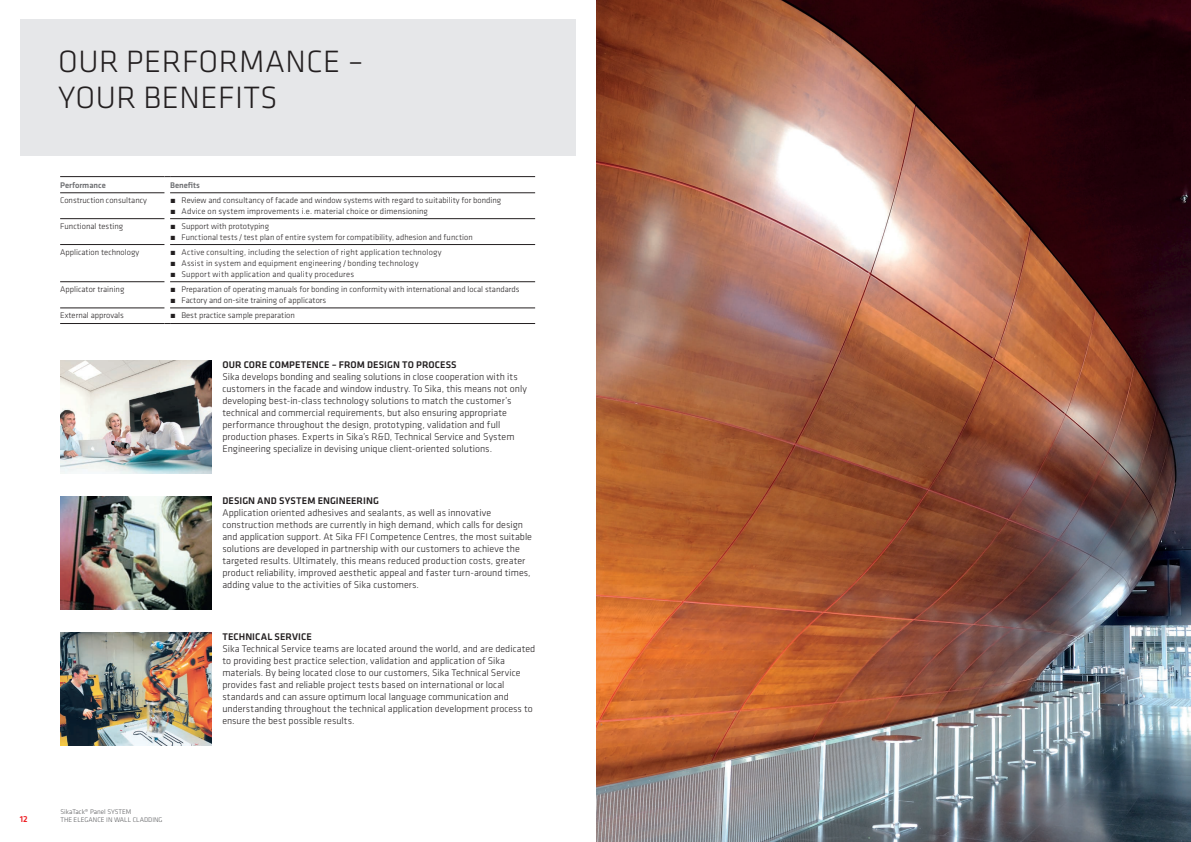
<style>
.page{position:relative;width:1191px;height:842px;background:#fff}
.page>*{position:absolute;margin:0;border:0;box-sizing:border-box;transform-origin:0 0}
.t1{font:300 32px/36px "Klavika";letter-spacing:.015em;color:#231f20}
.t2{font:300 10px/12px "Klavika";color:#231f20}
.t3{font:500 10px "Klavika";letter-spacing:.005em;color:#231f20}
.t4{font:500 9px "Klavika";color:#ee1d23}
.t5{font:300 8.5px/11px "Klavika";color:#231f20}
.t6{font:300 8.5px/11.1px "Klavika";letter-spacing:.02em;color:#231f20}
.t7{font:500 8.5px "Klavika";color:#6c6d70}
.t8{font:300 7px/8.4px "Klavika";color:#57585a}
</style>
<div class="page">
<div style="left:20px;top:20px;width:555px;height:136px;background:#e6e7e9"></div>
<img style="left:596px;top:0;width:595px;height:842px">
<img style="left:60px;top:496px;width:151px;height:113px">
<img style="left:60px;top:360px;width:151px;height:113px">
<img style="left:60px;top:632px;width:151px;height:113px">
<hr style="left:60px;top:218px;width:104px;height:1px;background:#231f20">
<hr style="left:170px;top:218px;width:365px;height:1px;background:#231f20">
<hr style="left:60px;top:244px;width:104px;height:1px;background:#231f20">
<hr style="left:170px;top:244px;width:365px;height:1px;background:#231f20">
<hr style="left:60px;top:282px;width:104px;height:1px;background:#231f20">
<hr style="left:170px;top:282px;width:365px;height:1px;background:#231f20">
<hr style="left:60px;top:308px;width:104px;height:1px;background:#231f20">
<hr style="left:170px;top:308px;width:365px;height:1px;background:#231f20">
<hr style="left:60px;top:193px;width:104px;height:1px;background:#231f20">
<hr style="left:170px;top:193px;width:365px;height:1px;background:#231f20">
<hr style="left:60px;top:176px;width:104px;height:1px;background:#231f20">
<hr style="left:170px;top:176px;width:365px;height:1px;background:#231f20">
<hr style="left:60px;top:323px;width:104px;height:1px;background:#231f20">
<hr style="left:170px;top:323px;width:365px;height:1px;background:#231f20">
<h1 class="t1" style="left:58px;top:43px;width:307px">OUR PERFORMANCE –<br>YOUR BENEFITS</h1>
<p class="t7" style="left:60px;top:180px;width:47px">Performance</p>
<p class="t7" style="left:170px;top:180px;width:31px">Benefits</p>
<p class="t5" style="left:60px;top:195px;width:88px">Construction consultancy</p>
<p class="t5" style="left:170px;top:195px;width:333px">́ Review and consultancy of facade and window systems with regard to suitability for bonding ́ Advice on system improvements i.e. material choice or dimensioning</p>
<p class="t5" style="left:60px;top:221px;width:65px">Functional testing</p>
<p class="t5" style="left:170px;top:221px;width:304px">́ Support with prototyping<br>́ Functional tests / test plan of entire system for compatibility, adhesion and function</p>
<p class="t5" style="left:60px;top:246px;width:81px">Application technology</p>
<p class="t6" style="left:170px;top:246px;width:273px">́ Active consulting, including the selection of right application technology ́ Assist in system and equipment engineering /bonding technology<br>́ Support with application and quality procedures</p>
<p class="t5" style="left:60px;top:284px;width:66px">Applicator training</p>
<p class="t5" style="left:170px;top:283px;width:351px;line-height:11.3px">́ Preparation of operating manuals for bonding in conformity with international and local standards ́ Factory and on-site training of applicators</p>
<p class="t5" style="left:60px;top:310px;width:65px">External approvals</p>
<p class="t5" style="left:170px;top:310px;width:126px">́ Best practice sample preparation</p>
<p class="t3" style="left:222px;top:357px;width:236px">OUR CORE COMPETENCE – FROM DESIGN TO PROCESS</p>
<p class="t2" style="left:222px;top:370px;width:306px">Sika develops bonding and sealing solutions in close cooperation with its customers in the facade and window industry. To Sika, this means not only developing best-in-class technology solutions to match the customer’s technical and commercial requirements, but also ensuring appropriate performance throughout the design, prototyping, validation and full production phases. Experts in Sika’s R&amp;D, Technical Service and System Engineering specialize in devising unique client-oriented solutions.</p>
<p class="t3" style="left:222px;top:493px;width:158px">DESIGN AND SYSTEM ENGINEERING</p>
<p class="t2" style="left:222px;top:506px;width:311px">Application oriented adhesives and sealants, as well as innovative construction methods are currently in high demand, which calls for design and application support. At Sika FFI Competence Centres, the most suitable solutions are developed in partnership with our customers to achieve the targeted results. Ultimately, this means reduced production costs, greater product reliability, improved aesthetic appeal and faster turn-around times, adding value to the activities of Sika customers.</p>
<p class="t4" style="left:20px;top:813px;width:9px">12</p>
<p class="t8" style="left:60px;top:807px;width:104px">SikaTack® Panel SYSTEM<br>THE ELEGANCE IN WALL CLADDING</p>
<p class="t3" style="left:222px;top:630px;width:91px">TECHNICAL SERVICE</p>
<p class="t2" style="left:222px;top:642px;width:314px">Sika Technical Service teams are located around the world, and are dedicated to providing best practice selection, validation and application of Sika materials. By being located close to our customers, Sika Technical Service provides fast and reliable project tests based on international or local standards and can assure optimum local language communication and understanding throughout the technical application development process to ensure the best possible results.</p>
</div>
